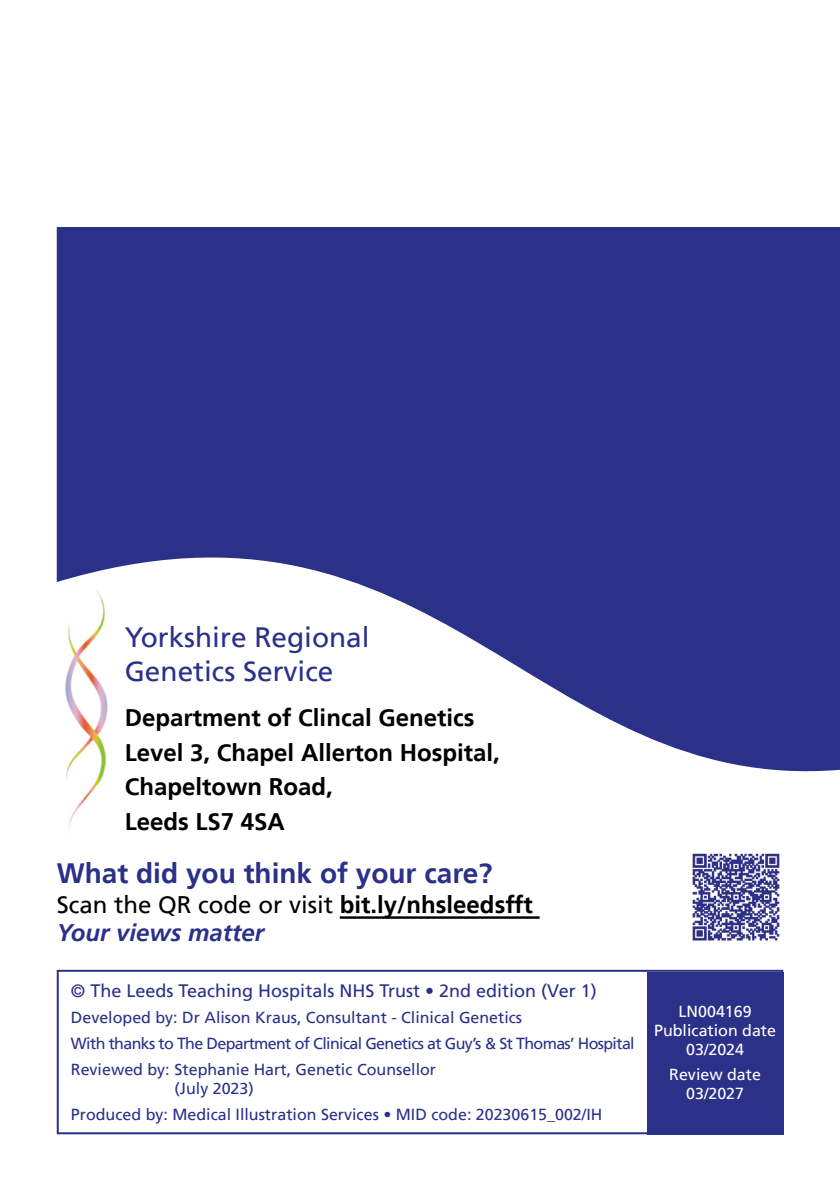
<style>
.page{position:relative;width:840px;height:1191px;background:#fff}
.page>*{position:absolute;margin:0;border:0;box-sizing:border-box;transform-origin:0 0}
.t1{font:28px/33.6px "Frutiger LT";color:#2b3089}
.t2{font:700 28px "Frutiger LT";color:#2b3089}
.t3{font:700 24px/34.4px "Frutiger LT";color:#000}
.t4{font:24px/28.8px "Frutiger LT";color:#000}
.t5{font:18px "Frutiger LT";color:#2b3089}
.t6{font:16px/25.8px "Frutiger LT";color:#2b3089}
.t7{font:16px/19.2px "Frutiger LT";color:#fff;text-align:center}
.s1{font-weight:700}
.s2{font-weight:700;font-style:italic;color:#2b3089}
</style>
<div class="page">
<svg style="left:57px;top:227px;width:782px;height:545px;fill:#2b3089"></svg>
<div style="left:646px;top:971px;width:136px;height:163px;background:#2b3089"></div>
<div style="left:57px;top:969px;width:725px;height:165px;border:2px solid #2b3089"></div>
<img style="left:57px;top:590px;width:58px;height:239px">
<img style="left:692px;top:853px;width:87px;height:88px">
<hr style="left:339px;top:916px;width:200px;height:2px;background:#000">
<h1 class="t1" style="left:125px;top:620px;width:246px">Yorkshire Regional<br>Genetics Service</h1>
<h2 class="t3" style="left:125px;top:701px;width:376px">Department of Clincal Genetics<br>Level 3, Chapel Allerton Hospital,<br>Chapeltown Road,<br>Leeds LS7 4SA</h2>
<h1 class="t2" style="left:57px;top:856px;width:437px">What did you think of your care?</h1>
<h2 class="t4" style="left:57px;top:890px;width:477px">Scan the QR code or visit <span class="s1">bit.ly/nhsleedsfft<br></span><span class="s2">Your views matter</span></h2>
<p class="t5" style="left:71px;top:980px;width:527px">© The Leeds Teaching Hospitals NHS Trust • 2nd edition (Ver 1)</p>
<p class="t6" style="left:71px;top:1005px;width:565px">Developed by: Dr Alison Kraus, Consultant - Clinical Genetics<br>With thanks to The Department of Clinical Genetics at Guy’s &amp; St Thomas’ Hospital<br>Reviewed by: Stephanie Hart, Genetic Counsellor</p>
<p class="t6" style="left:71px;top:1075px;width:532px;text-indent:103px">(July 2023)<br>Produced by: Medical Illustration Services • MID code: 20230615_002/IH</p>
<p class="t7" style="left:653px;top:1001px;width:123px">LN004169<br>Publication date<br>03/2024</p>
<p class="t7" style="left:669px;top:1065px;width:93px">Review date<br>03/2027</p>
</div>
